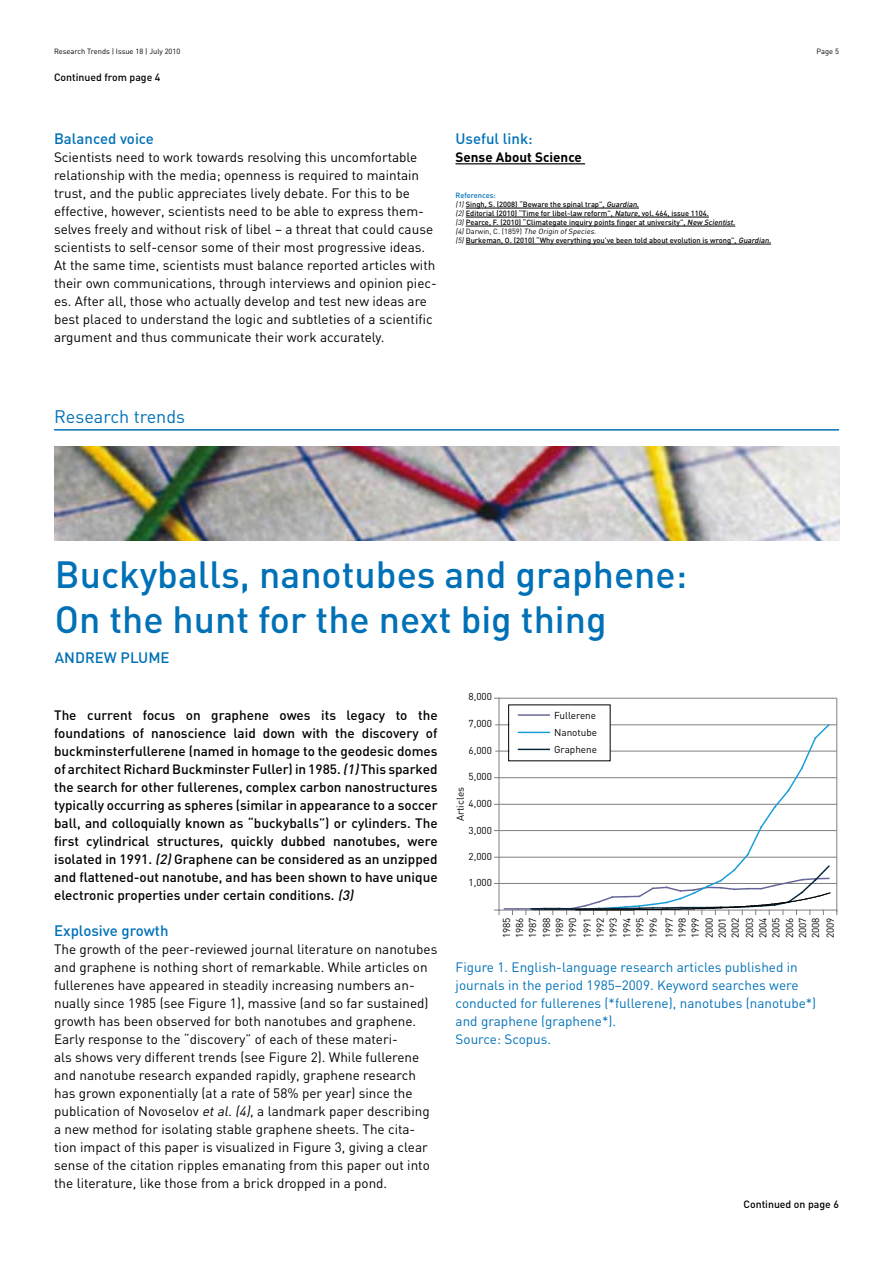
<style>
.page{position:relative;width:893px;height:1263px;background:#fff}
.page>*{position:absolute;margin:0;border:0;box-sizing:border-box;transform-origin:0 0}
.t1{font:500 37.5px/45px "DIN";color:#0071b7}
.t2{font:18px "DIN";color:#0071b7}
.t3{font:500 15px "DIN";color:#0071b7}
.t4{font:13.5px/18px "DIN";color:#000}
.t5{font:500 13.5px/18px "DIN";color:#000;text-align:justify}
.t6{font:13.5px/18px "DIN";color:#0071b7}
.t7{font:700 13.5px "DIN";color:#000}
.t8{font:500 10.5px "DIN";color:#000}
.t9{font:9.9px/13.2px "DIN";color:#000;text-align:justify}
.t10{font:500 7.5px/9px "DIN";color:#000}
.t11{font:7.5px "DIN";color:#000}
.s1{color:#0071b7}
.s2{font-weight:400;font-style:italic}
.s3{font-style:italic}
.s4{font-weight:400}
</style>
<div class="page">
<hr style="left:455px;top:163px;width:130px;height:1px;background:#000">
<hr style="left:466px;top:208px;width:173px;height:1px;background:#000">
<hr style="left:466px;top:217px;width:243px;height:1px;background:#000">
<hr style="left:466px;top:226px;width:269px;height:1px;background:#000">
<hr style="left:466px;top:244px;width:305px;height:1px;background:#000">
<hr style="left:54px;top:429px;width:785px;height:2px;background:#0071b7">
<img style="left:55px;top:446px;width:785px;height:95px">
<hr style="left:499px;top:698px;width:338px;height:1px;background:#808080">
<hr style="left:499px;top:698px;width:1px;height:212px;background:#808080">
<svg style="left:494px;top:723px;width:343px;height:191px"></svg>
<hr style="left:519px;top:714px;width:30px;height:2px;background:#669">
<hr style="left:519px;top:732px;width:30px;height:1px;background:#189dd9">
<hr style="left:519px;top:749px;width:30px;height:1px;background:#07273d">
<hr style="left:836px;top:698px;width:1px;height:214px;background:#808080">
<p class="t11" style="left:54px;top:47px;width:128px">Research Trends | Issue 18 | July 2010</p>
<p class="t11" style="left:816px;top:47px;width:24px">Page 5</p>
<p class="t8" style="left:54px;top:70px;width:108px">Continued from page 4</p>
<p class="t3" style="left:54px;top:129px;width:102px">Balanced voice</p>
<p class="t4" style="left:54px;top:148px;width:384px">Scientists need to work towards resolving this uncomfortable relationship with the media; openness is required to maintain trust, and the public appreciates lively debate. For this to be effective, however, scientists need to be able to express them&shy;selves freely and without risk of libel – a threat that could cause scientists to self-censor some of their most progressive ideas.<br>At the same time, scientists must balance reported articles with their own communications, through interviews and opinion piec&shy;es. After all, those who actually develop and test new ideas are best placed to understand the logic and subtleties of a scientific argument and thus communicate their work accurately.</p>
<p class="t3" style="left:455px;top:129px;width:79px">Useful link:</p>
<p class="t7" style="left:455px;top:148px;width:128px">Sense About Science</p>
<p class="t10" style="left:455px;top:191px;width:317px"><span class="s1">References:<br></span><span class="s2">(1)</span>Singh, S. (2008) “Beware the spinal trap”, <span class="s3">Guardian</span>.<br><span class="s2">(2)</span>Editorial (2010) “Time for libel-law reform”, <span class="s3">Nature</span>, vol. 464, issue 1104.<br><span class="s2">(3)</span>Pearce, F. (2010) “Climategate inquiry points finger at university”, <span class="s3">New Scientist</span>.<br><span class="s2">(4)</span> <span class="s4">D a rw i n , C . ( 1 8 5 9 )</span> <span class="s2">The Origin ofSpecies</span><span class="s4">.<br></span><span class="s2">(5)</span>Burkeman, O. (2010) “Why everything you’ve been told about evolution is wrong”, <span class="s3">Guardian</span>.</p>
<h2 class="t2" style="left:54px;top:405px;width:133px">Research trends</h2>
<h1 class="t1" style="left:55px;top:551px;width:634px">Buckyballs, nanotubes and graphene:<br>On the hunt for the next big thing</h1>
<p class="t3" style="left:55px;top:648px;width:21px">Andrew</p>
<p class="t3" style="left:121px;top:648px;width:20px">Plume</p>
<p class="t5" style="left:54px;top:706px;width:385px">The current focus on graphene owes its legacy to the foundations of nanoscience laid down with the discovery of buckminsterfullerene (named in homage to the geodesic domes of architect Richard Buckminster Fuller) in 1985. <span class="s3">(1)</span>This sparked the search for other fullerenes, complex carbon nanostructures typically occurring as spheres (similar in appearance to a soccer ball, and colloquially known as “buckyballs”) or cylinders. The first cylindrical structures, quickly dubbed nanotubes, were isolated in 1991. <span class="s3">(2)</span>Graphene can be considered as an unzipped and flattened-out nanotube, and has been shown to have unique electronic properties under certain conditions. <span class="s3">(3)</span></p>
<p class="t3" style="left:54px;top:921px;width:116px">Explosive growth</p>
<p class="t4" style="left:54px;top:940px;width:385px">The growth of the peer-reviewed journal literature on nanotubes and graphene is nothing short of remarkable. While articles on fullerenes have appeared in steadily increasing numbers an&shy;nually since 1985 (see Figure 1), massive (and so far sustained) growth has been observed for both nanotubes and graphene.<br>Early response to the “discovery” of each of these materi-<br>als shows very different trends (see Figure 2). While fullerene and nanotube research expanded rapidly, graphene research has grown exponentially (at a rate of 58% per year) since the publication of Novoselov <span class="s3">etal.(4)</span>, a landmark paper describing a new method for isolating stable graphene sheets. The cita&shy;tion impact of this paper is visualized in Figure 3, giving a clear sense of the citation ripples emanating from this paper out into the literature, like those from a brick dropped in a pond.</p>
<p class="t9" style="left:468px;top:690px;width:25px">8,000</p>
<p class="t9" style="left:468px;top:717px;width:25px">7,000</p>
<p class="t9" style="left:468px;top:743px;width:25px">6,000</p>
<p class="t9" style="left:468px;top:770px;width:25px">5,000</p>
<p class="t9" style="left:468px;top:796px;width:25px">4,000</p>
<p class="t9" style="left:468px;top:823px;width:25px">3,000</p>
<p class="t9" style="left:468px;top:849px;width:25px">2,000</p>
<p class="t9" style="left:468px;top:876px;width:25px">1,000</p>
<p class="t9" style="left:453px;top:821px;width:35px;rotate:-90deg">Articles</p>
<p class="t9" style="left:554px;top:706px;width:45px;line-height:17.4px">Fullerene<br>Nanotube</p>
<p class="t9" style="left:554px;top:742px;width:45px">Graphene</p>
<p class="t9" style="left:500px;top:938px;width:22px;rotate:-90deg">1985<br>1986<br>1987<br>1988<br>1989<br>1990</p>
<p class="t9" style="left:580px;top:938px;width:22px;rotate:-90deg">1991<br>1992<br>1993<br>1994<br>1995<br>1996</p>
<p class="t9" style="left:662px;top:938px;width:22px;rotate:-90deg">1997<br>1998<br>1999<br>2000<br>2001<br>2002</p>
<p class="t9" style="left:743px;top:938px;width:22px;rotate:-90deg">2003<br>2004<br>2005<br>2006<br>2007<br>2008</p>
<p class="t9" style="left:823px;top:938px;width:22px;rotate:-90deg">2009</p>
<p class="t6" style="left:456px;top:958px;width:362px">Figure 1. English-language research articles published in journals in the period 1985–2009. Keyword searches were conducted for fullerenes (*fullerene), nanotubes (nanotube*) and graphene (graphene*).<br>Source: Scopus.</p>
<p class="t8" style="left:743px;top:1197px;width:97px">Continued on page 6</p>
</div>
